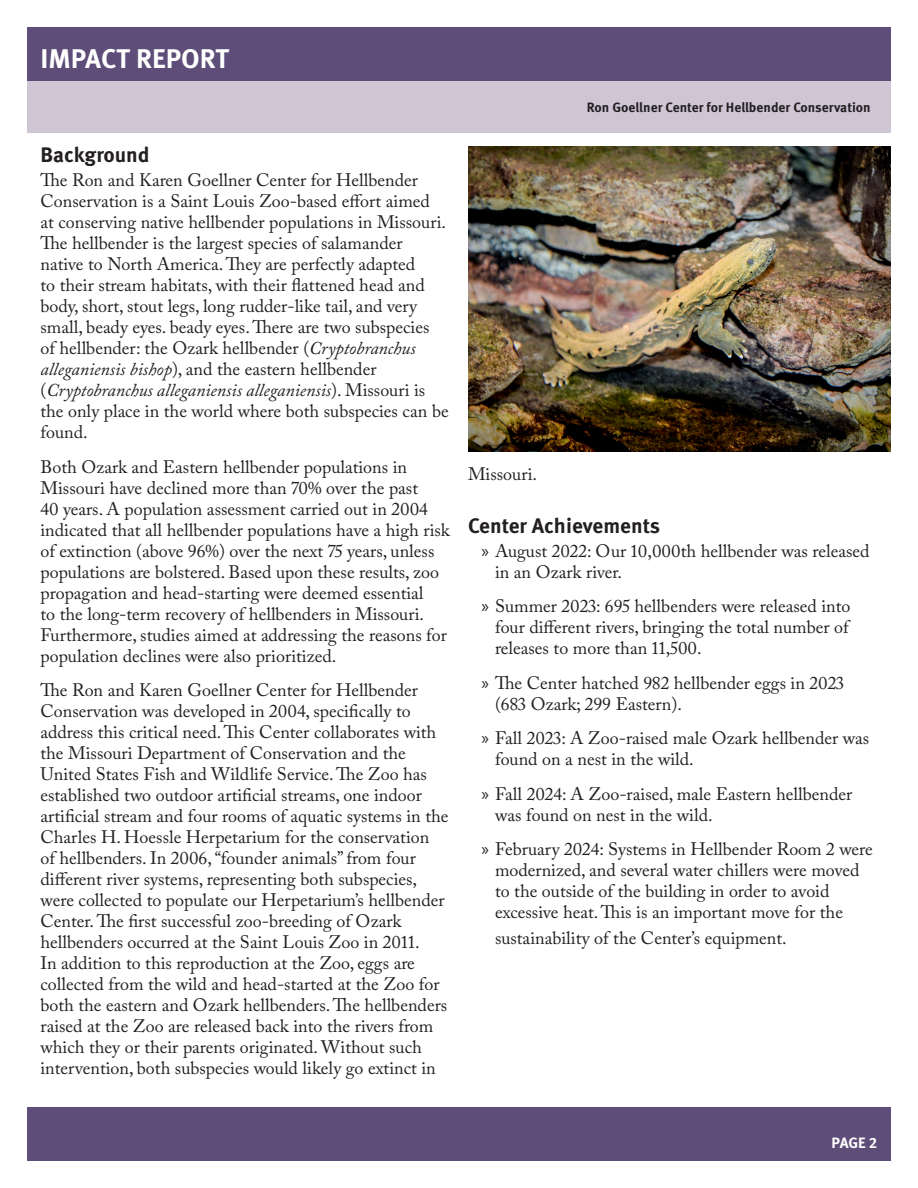
<style>
.page{position:relative;width:918px;height:1188px;background:#fff}
.page>*{position:absolute;margin:0;border:0;box-sizing:border-box;transform-origin:0 0}
.t1{font:700 27px "Meta Pro";color:#fff}
.t2{font:700 21px "Meta Pro";color:#231f20}
.Copy{font:18px/21px "Adobe Caslon Pro";color:#231f20}
.t3{font:700 15px "Meta Pro";color:#fff}
.t4{font:700 13.5px "Meta Pro";color:#231f20}
.s1{font-style:italic}
.s2{font-family:"Myriad Pro"}
</style>
<div class="page">
<div style="left:27px;top:27px;width:864px;height:54px;background:#5d4d78"></div>
<div style="left:27px;top:1107px;width:864px;height:54px;background:#5d4d78"></div>
<div style="left:27px;top:81px;width:864px;height:52px;background:#cec5d5"></div>
<img style="left:468px;top:146px;width:423px;height:306px">
<h1 class="t1" style="left:40px;top:37px;width:190px">IMPACT REPORT</h1>
<p class="t2" style="left:40px;top:138px;width:111px">Background</p>
<p class="Copy" style="left:40px;top:170px;width:410px">The Ron and Karen Goellner Center for Hellbender Conservation is a Saint Louis Zoo-based effort aimed<br>at conserving native hellbender populations in Missouri.<br>The hellbender is the largest species of salamander native to North America. They are perfectly adapted<br>to their stream habitats, with their flattened head and body, short, stout legs, long rudder-like tail, and very small, beady eyes. beady eyes. There are two subspecies<br>of hellbender: the Ozark hellbender (<span class="s1">Cryptobranchus alleganiensis bishop</span>), and the eastern hellbender (<span class="s1">Cryptobranchus alleganiensis alleganiensis</span>). Missouri is the only place in the world where both subspecies can be found.</p>
<p class="Copy" style="left:40px;top:456px;width:411px">Both Ozark and Eastern hellbender populations in Missouri have declined more than 70% over the past<br>40 years. A population assessment carried out in 2004 indicated that all hellbender populations have a high risk of extinction (above 96%) over the next 75 years, unless populations are bolstered. Based upon these results, zoo propagation and head-starting were deemed essential<br>to the long-term recovery of hellbenders in Missouri.<br>Furthermore, studies aimed at addressing the reasons for population declines were also prioritized.</p>
<p class="Copy" style="left:40px;top:680px;width:409px">The Ron and Karen Goellner Center for Hellbender Conservation was developed in 2004, specifically to address this critical need. This Center collaborates with the Missouri Department of Conservation and the United States Fish and Wildlife Service. The Zoo has established two outdoor artificial streams, one indoor artificial stream and four rooms of aquatic systems in the Charles H. Hoessle Herpetarium for the conservation<br>of hellbenders. In 2006, “founder animals” from four different river systems, representing both subspecies, were collected to populate our Herpetarium’s hellbender Center. The first successful zoo-breeding of Ozark hellbenders occurred at the Saint Louis Zoo in 2011.<br>In addition to this reproduction at the Zoo, eggs are collected from the wild and head-started at the Zoo for both the eastern and Ozark hellbenders. The hellbenders raised at the Zoo are released back into the rivers from which they or their parents originated. Without such intervention, both subspecies would likely go extinct in</p>
<p class="t4" style="left:587px;top:97px;width:286px">Ron Goellner Center for Hellbender Conservation</p>
<p class="Copy" style="left:468px;top:464px;width:71px">Missouri.</p>
<p class="t2" style="left:468px;top:509px;width:194px">Center Achievements</p>
<p class="Copy" style="left:495px;top:540px;width:376px;text-indent:-14px"><span class="s2">»</span> August 2022: Our 10,000th hellbender was released in an Ozark river.</p>
<p class="Copy" style="left:495px;top:596px;width:357px;text-align:justify;text-indent:-14px"><span class="s2">»</span> Summer 2023: 695 hellbenders were released into four different rivers, bringing the total number of releases to more than 11,500.</p>
<p class="Copy" style="left:495px;top:672px;width:351px;text-indent:-14px"><span class="s2">»</span> The Center hatched 982 hellbender eggs in 2023 (683 Ozark; 299 Eastern).</p>
<p class="Copy" style="left:495px;top:728px;width:376px;text-indent:-14px"><span class="s2">»</span> Fall 2023: A Zoo-raised male Ozark hellbender was found on a nest in the wild.</p>
<p class="Copy" style="left:495px;top:783px;width:359px;text-indent:-14px"><span class="s2">»</span> Fall 2024: A Zoo-raised, male Eastern hellbender was found on nest in the wild.</p>
<p class="Copy" style="left:495px;top:839px;width:379px;text-indent:-14px"><span class="s2">»</span> February 2024: Systems in Hellbender Room 2 were modernized, and several water chillers were moved to the outside of the building in order to avoid excessive heat. This is an important move for the</p>
<p class="Copy" style="left:495px;top:927px;width:293px">sustainability of the Center’s equipment.</p>
<p class="t3" style="left:832px;top:1131px;width:47px">PAGE 2</p>
</div>
